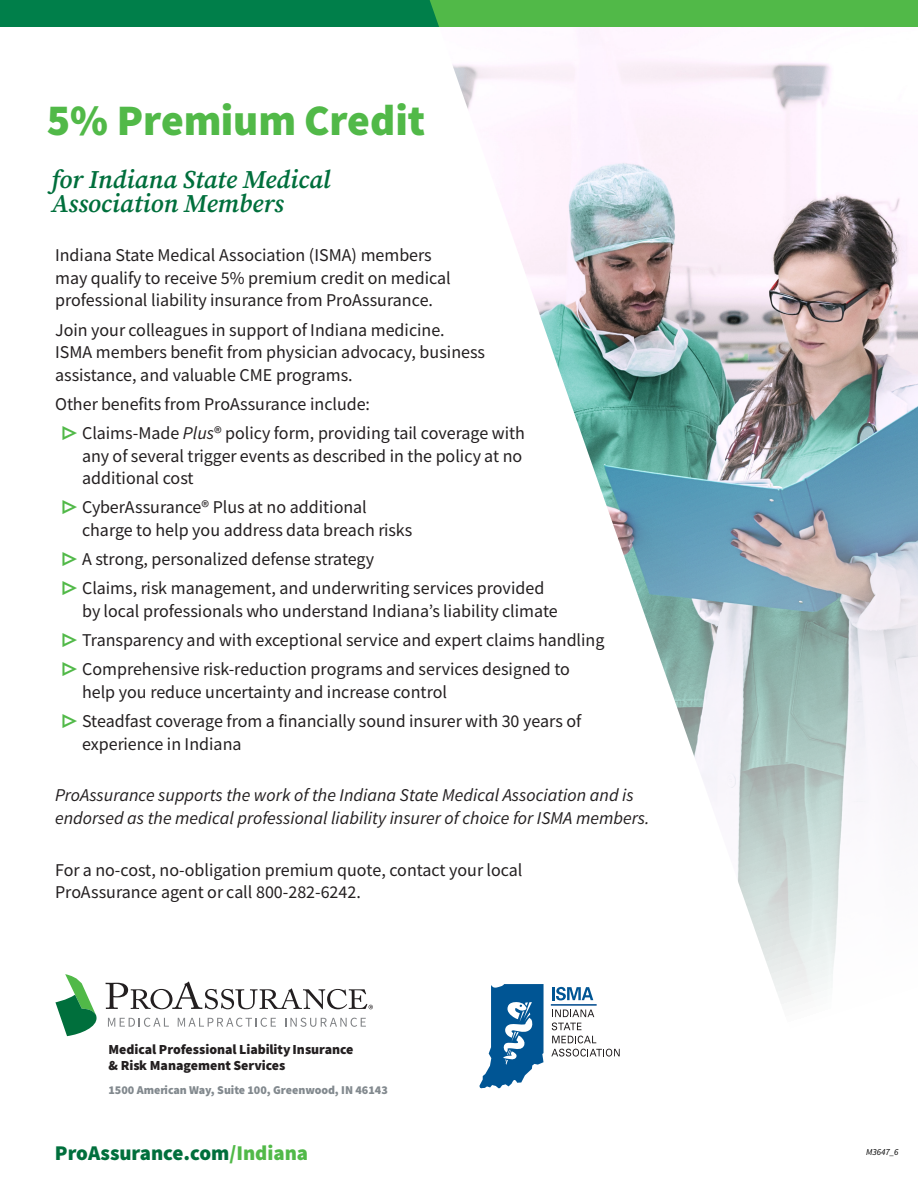
<style>
.page{position:relative;width:918px;height:1188px;background:#fff}
.page>*{position:absolute;margin:0;border:0;box-sizing:border-box;transform-origin:0 0}
.Meta_20_Black{font:43.5px "Source Sans Variable";color:#51b948}
.Meta_20_Black-2{font:italic 25.5px "Source Serif Variable";color:#006f3c}
.Meta_20_Black-3{font:21px "Source Sans Variable";color:#006f3c}
.Meta_20_Black-4{font:18px/22.5px "Source Sans Variable";color:#231f20}
.Meta_20_Black-5{font:italic 18px/22.5px "Source Sans Variable";color:#231f20}
.Meta_footer{font:13.8px/15.9px "Source Sans Variable";color:#231f20}
.Meta_footer-2{font:12px "Source Sans Variable";color:#82898e}
.Meta_20_Black-6{font:italic 9px "Source Sans Variable";color:#000}
.s1{color:#51b948}
.s2{font-style:italic}
</style>
<div class="page">
<img style="left:452px;top:27px;width:466px;height:1022px">
<svg style="left:479px;top:984px;width:65px;height:105px"></svg>
<svg style="left:552px;top:987px;width:41px;height:13px"></svg>
<svg style="left:552px;top:1010px;width:42px;height:20px"></svg>
<svg style="left:552px;top:1036px;width:44px;height:7px"></svg>
<svg style="left:551px;top:1049px;width:69px;height:8px"></svg>
<hr style="left:551px;top:1004px;width:46px;height:2px;background:#004a8d">
<div style="left:0;top:0;width:819px;height:27px;background:#007f4a"></div>
<svg style="left:106px;top:982px;width:267px;height:27px"></svg>
<svg style="left:108px;top:1018px;width:61px;height:9px"></svg>
<svg style="left:178px;top:1018px;width:98px;height:9px"></svg>
<svg style="left:285px;top:1018px;width:81px;height:9px"></svg>
<svg style="left:55px;top:974px;width:42px;height:62px"></svg>
<div style="left:430px;top:0;width:488px;height:27px;background:#51b948"></div>
<p class="Meta_20_Black" style="left:47px;top:94px;width:380px">5% Premium Credit</p>
<p class="Meta_20_Black-2" style="left:51px;top:162px;width:281px">for Indiana State Medical</p>
<p class="Meta_20_Black-2" style="left:51px;top:186px;width:234px">Association Members</p>
<p class="Meta_20_Black-4" style="left:55px;top:244px;width:397px">Indiana State Medical Association (ISMA) members may qualify to receive 5% premium credit on medical professional liability insurance from ProAssurance.</p>
<p class="Meta_20_Black-4" style="left:55px;top:319px;width:432px">Join your colleagues in support of Indiana medicine.<br>ISMA members benefit from physician advocacy, business assistance, and valuable CME programs.</p>
<p class="Meta_20_Black-4" style="left:55px;top:393px;width:317px">Other benefits from ProAssurance include:</p>
<p class="Meta_20_Black-4" style="left:82px;top:422px;width:444px;text-indent:-20px"><span class="s1">▷</span> Claims-Made <span class="s2">Plus</span>® policy form, providing tail coverage with any of several trigger events as described in the policy at no additional cost</p>
<p class="Meta_20_Black-4" style="left:82px;top:496px;width:332px;text-indent:-20px"><span class="s1">▷</span> CyberAssurance® Plus at no additional charge to help you address data breach risks</p>
<p class="Meta_20_Black-4" style="left:62px;top:548px;width:314px"><span class="s1">▷</span> A strong, personalized defense strategy</p>
<p class="Meta_20_Black-4" style="left:82px;top:577px;width:477px;text-indent:-20px"><span class="s1">▷</span> Claims, risk management, and underwriting services provided by local professionals who understand Indiana’s liability climate</p>
<p class="Meta_20_Black-4" style="left:62px;top:629px;width:544px"><span class="s1">▷</span> Transparency and with exceptional service and expert claims handling</p>
<p class="Meta_20_Black-4" style="left:82px;top:658px;width:489px;text-indent:-20px"><span class="s1">▷</span> Comprehensive risk-reduction programs and services designed to help you reduce uncertainty and increase control</p>
<p class="Meta_20_Black-4" style="left:82px;top:710px;width:501px;text-indent:-20px"><span class="s1">▷</span> Steadfast coverage from a financially sound insurer with 30 years of experience in Indiana</p>
<p class="Meta_20_Black-5" style="left:55px;top:784px;width:596px">ProAssurance supports the work of the Indiana State Medical Association and is endorsed as the medical professional liability insurer of choice for ISMA members.</p>
<p class="Meta_20_Black-4" style="left:55px;top:859px;width:469px">For a no-cost, no-obligation premium quote, contact your local<br>ProAssurance agent or call 800-282-6242.</p>
<p class="Meta_footer" style="left:108px;top:1041px;width:247px">Medical Professional Liability Insurance &amp; Risk Management Services</p>
<p class="Meta_footer-2" style="left:108px;top:1083px;width:281px">1500 American Way, Suite 100, Greenwood, IN 46143</p>
<p class="Meta_20_Black-3" style="left:55px;top:1140px;width:255px">ProAssurance.com<span class="s1">/Indiana</span></p>
<p class="Meta_20_Black-6" style="left:866px;top:1147px;width:34px">M3647_6</p>
</div>
